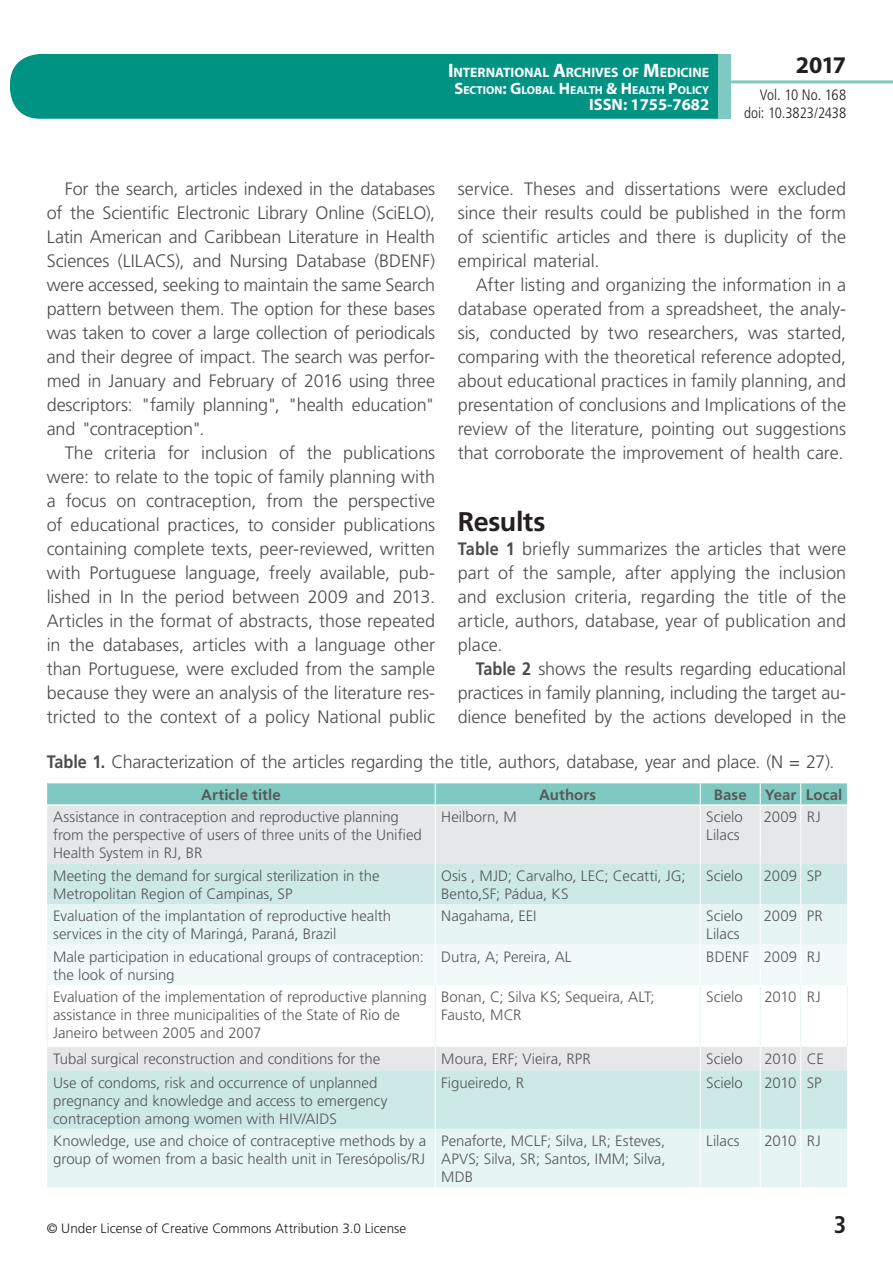
<style>
.page{position:relative;width:893px;height:1263px;background:#fff}
.page>*{position:absolute;margin:0;border:0;box-sizing:border-box;transform-origin:0 0}
.t1{font:700 27px "Frutiger LT Std";letter-spacing:-.02em;color:#231f20}
.t2{font:700 24px "Myriad Pro";color:#231f20}
.t3{font:700 condensed 24px "Frutiger LT Std";color:#231f20}
.t4{font:300 18px/24px "Frutiger LT Std";letter-spacing:-.005em;color:#4b4c4d;text-align:justify}
.t5{font:700 16.5px "Myriad Pro";color:#fff}
.t6{font:300 15px/18px "Frutiger LT Std";color:#57585a}
.t7{font:700 15px "Frutiger LT Std";letter-spacing:.005em;color:#57585a}
.t8{font:300 condensed 15px/18px "Frutiger LT Std";color:#231f20;text-align:right}
.t9{font:700 13.65px "Myriad Pro";letter-spacing:-.005em;color:#fff}
.t10{font:300 13.5px "Frutiger LT Std";letter-spacing:.005em;color:#231f20}
.t11{font:700 11.55px "Myriad Pro";color:#fff}
.s1{font-size:19.5px}
.s2{font-size:16.5px}
.s3{font-weight:700}
</style>
<div class="page">
<div style="left:10px;top:54px;width:775px;height:65px;background:#009384;border-radius:30px"></div>
<div style="left:732px;top:0;width:161px;height:157px;background:#fff"></div>
<hr style="left:730px;top:80px;width:163px;height:3px;background:#80c9c2">
<div style="left:718px;top:54px;width:13px;height:65px;background:#80c9c2"></div>
<div style="left:47px;top:806px;width:800px;height:58px;background:#e6e7e9"></div>
<div style="left:47px;top:864px;width:800px;height:40px;background:#cce9e7"></div>
<div style="left:47px;top:904px;width:800px;height:283px;background:#e6f4f3"></div>
<div style="left:47px;top:945px;width:800px;height:40px;background:#f2faf9"></div>
<svg style="left:48px;top:985px;width:799px;height:61px"></svg>
<div style="left:47px;top:1070px;width:800px;height:59px;background:#cce9e7"></div>
<div style="left:47px;top:783px;width:801px;height:21px;background:#80c9c2"></div>
<hr style="left:435px;top:806px;width:1px;height:58px;background:#fff">
<hr style="left:700px;top:806px;width:1px;height:58px;background:#fff">
<hr style="left:760px;top:806px;width:1px;height:58px;background:#fff">
<hr style="left:800px;top:806px;width:1px;height:58px;background:#fff">
<hr style="left:435px;top:864px;width:1px;height:40px;background:#fff">
<hr style="left:700px;top:864px;width:1px;height:40px;background:#fff">
<hr style="left:760px;top:864px;width:1px;height:40px;background:#fff">
<hr style="left:800px;top:864px;width:1px;height:40px;background:#fff">
<hr style="left:435px;top:904px;width:1px;height:41px;background:#fff">
<hr style="left:700px;top:904px;width:1px;height:41px;background:#fff">
<hr style="left:760px;top:904px;width:1px;height:41px;background:#fff">
<hr style="left:800px;top:904px;width:1px;height:41px;background:#fff">
<hr style="left:435px;top:945px;width:1px;height:40px;background:#fff">
<hr style="left:700px;top:945px;width:1px;height:40px;background:#fff">
<hr style="left:760px;top:945px;width:1px;height:40px;background:#fff">
<hr style="left:800px;top:945px;width:1px;height:40px;background:#fff">
<div style="left:47px;top:1046px;width:800px;height:24px;background:#e6e7e9"></div>
<hr style="left:435px;top:1070px;width:1px;height:59px;background:#fff">
<hr style="left:700px;top:1070px;width:1px;height:59px;background:#fff">
<hr style="left:760px;top:1070px;width:1px;height:59px;background:#fff">
<hr style="left:800px;top:1070px;width:1px;height:59px;background:#fff">
<hr style="left:435px;top:1129px;width:1px;height:58px;background:#fff">
<hr style="left:700px;top:1129px;width:1px;height:58px;background:#fff">
<hr style="left:760px;top:1129px;width:1px;height:58px;background:#fff">
<hr style="left:800px;top:1129px;width:1px;height:58px;background:#fff">
<hr style="left:47px;top:985px;width:1px;height:61px;background:#e6f4f3">
<hr style="left:435px;top:985px;width:1px;height:61px;background:#e6f4f3">
<hr style="left:700px;top:985px;width:1px;height:61px;background:#e6f4f3">
<hr style="left:760px;top:985px;width:1px;height:61px;background:#e6f4f3">
<hr style="left:800px;top:985px;width:1px;height:61px;background:#e6f4f3">
<hr style="left:847px;top:985px;width:1px;height:61px;background:#e6f4f3">
<p class="t9" style="left:448px;top:64px;width:263px"><span class="s1">I</span>NTERNATIONAL <span class="s1">A</span>RCHIVES OF <span class="s1">M</span>EDICINE</p>
<p class="t11" style="left:454px;top:82px;width:256px"><span class="s2">S</span>ECTION<span class="s2">: G</span>LOBAL <span class="s2">H</span> EALTH <span class="s2">&amp; H</span> EALTH <span class="s2">P</span>OLICY</p>
<p class="t5" style="left:589px;top:94px;width:122px">ISSN: 1755-7682</p>
<h2 class="t2" style="left:796px;top:49px;width:52px">2017</h2>
<p class="t8" style="left:744px;top:86px;width:103px">Vol. 10 No. 168 doi: 10.3823/2438</p>
<p class="t4" style="left:458px;top:177px;width:390px">service. Theses and dissertations were excluded since their results could be published in the form of scientific articles and there is duplicity of the empirical material.</p>
<p class="t4" style="left:458px;top:273px;width:390px;text-indent:18px">After listing and organizing the information in a database operated from a spreadsheet, the analy&shy;sis, conducted by two researchers, was started, comparing with the theoretical reference adopted, about educational practices in family planning, and presentation of conclusions and Implications of the review of the literature, pointing out suggestions that corroborate the improvement of health care.</p>
<p class="t4" style="left:47px;top:177px;width:390px;text-indent:18px">For the search, articles indexed in the databases of the Scientific Electronic Library Online (SciELO), Latin American and Caribbean Literature in Health Sciences (LILACS), and Nursing Database (BDENF) were accessed, seeking to maintain the same Search pattern between them. The option for these bases was taken to cover a large collection of periodicals and their degree of impact. The search was perfor&shy;med in January and February of 2016 using three descriptors: "family planning", "health education" and "contraception".</p>
<p class="t4" style="left:47px;top:441px;width:390px;text-indent:18px">The criteria for inclusion of the publications were: to relate to the topic of family planning with a focus on contraception, from the perspective of educational practices, to consider publications containing complete texts, peer-reviewed, written with Portuguese language, freely available, pub&shy;lished in In the period between 2009 and 2013.<br>Articles in the format of abstracts, those repeated in the databases, articles with a language other than Portuguese, were excluded from the sample because they were an analysis of the literature res&shy;tricted to the context of a policy National public</p>
<h1 class="t1" style="left:458px;top:506px;width:89px">Results</h1>
<p class="t4" style="left:458px;top:537px;width:390px"><span class="s3">Table 1</span> briefly summarizes the articles that were part of the sample, after applying the inclusion and exclusion criteria, regarding the title of the article, authors, database, year of publication and place.</p>
<p class="t4" style="left:458px;top:657px;width:390px;text-indent:18px"><span class="s3">Table 2</span> shows the results regarding educational practices in family planning, including the target au&shy;dience benefited by the actions developed in the</p>
<p class="t4" style="left:47px;top:750px;width:789px"><span class="s3">Table 1.</span> Characterization of the articles regarding the title, authors, database, year and place. (N = 27).</p>
<p class="t7" style="left:201px;top:785px;width:81px">Article title</p>
<p class="t7" style="left:539px;top:785px;width:59px">Authors</p>
<p class="t7" style="left:714px;top:785px;width:130px">Base Year Local</p>
<p class="t6" style="left:53px;top:808px;width:370px">Assistance in contraception and reproductive planning from the perspective of users of three units of the Unified<br>Health System in RJ, BR</p>
<p class="t6" style="left:441px;top:808px;width:77px">Heilborn, M</p>
<p class="t6" style="left:706px;top:808px;width:38px">Scielo<br>Lilacs</p>
<p class="t6" style="left:764px;top:808px;width:58px">2009 RJ</p>
<p class="t6" style="left:53px;top:867px;width:328px">Meeting the demand for surgical sterilization in the<br>Metropolitan Region of Campinas, SP</p>
<p class="t6" style="left:441px;top:867px;width:246px">Osis , MJD; Carvalho, LEC; Cecatti, JG;<br>Bento,SF; Pádua, KS</p>
<p class="t6" style="left:706px;top:867px;width:38px">Scielo</p>
<p class="t6" style="left:764px;top:867px;width:59px">2009 SP</p>
<p class="t6" style="left:53px;top:907px;width:339px">Evaluation of the implantation of reproductive health services in the city of Maringá, Paraná, Brazil</p>
<p class="t6" style="left:441px;top:907px;width:97px">Nagahama, EEI</p>
<p class="t6" style="left:706px;top:907px;width:38px">Scielo<br>Lilacs</p>
<p class="t6" style="left:764px;top:907px;width:60px">2009 PR</p>
<p class="t6" style="left:53px;top:948px;width:372px">Male participation in educational groups of contraception: the look of nursing</p>
<p class="t6" style="left:441px;top:948px;width:132px">Dutra, A; Pereira, AL</p>
<p class="t6" style="left:706px;top:948px;width:116px">BDENF 2009 RJ</p>
<p class="t6" style="left:53px;top:988px;width:375px">Evaluation of the implementation of reproductive planning assistance in three municipalities of the State of Rio de<br>Janeiro between 2005 and 2007</p>
<p class="t6" style="left:441px;top:988px;width:215px">Bonan, C; Silva KS; Sequeira, ALT;<br>Fausto, MCR</p>
<p class="t6" style="left:706px;top:988px;width:38px">Scielo</p>
<p class="t6" style="left:765px;top:988px;width:58px">2010 RJ</p>
<p class="t6" style="left:53px;top:1050px;width:329px">Tubal surgical reconstruction and conditions for the</p>
<p class="t6" style="left:441px;top:1050px;width:151px">Moura, ERF; Vieira, RPR</p>
<p class="t6" style="left:706px;top:1050px;width:38px">Scielo</p>
<p class="t6" style="left:765px;top:1050px;width:61px">2010 CE</p>
<p class="t6" style="left:53px;top:1074px;width:336px">Use of condoms, risk and occurrence of unplanned pregnancy and knowledge and access to emergency contraception among women with HIV/AIDS</p>
<p class="t6" style="left:441px;top:1074px;width:84px">Figueiredo, R</p>
<p class="t6" style="left:706px;top:1074px;width:38px">Scielo</p>
<p class="t6" style="left:765px;top:1074px;width:59px">2010 SP</p>
<p class="t6" style="left:53px;top:1132px;width:374px">Knowledge, use and choice of contraceptive methods by a group of women from a basic health unit in Teresópolis/RJ</p>
<p class="t6" style="left:441px;top:1132px;width:226px;text-align:justify">Penaforte, MCLF; Silva, LR; Esteves, APVS; Silva, SR; Santos, IMM; Silva, MDB</p>
<p class="t6" style="left:706px;top:1132px;width:35px">Lilacs</p>
<p class="t6" style="left:765px;top:1132px;width:58px">2010 RJ</p>
<p class="t10" style="left:47px;top:1220px;width:361px">© Under License of Creative Commons Attribution 3.0 License</p>
<h2 class="t3" style="left:834px;top:1210px;width:14px">3</h2>
</div>
